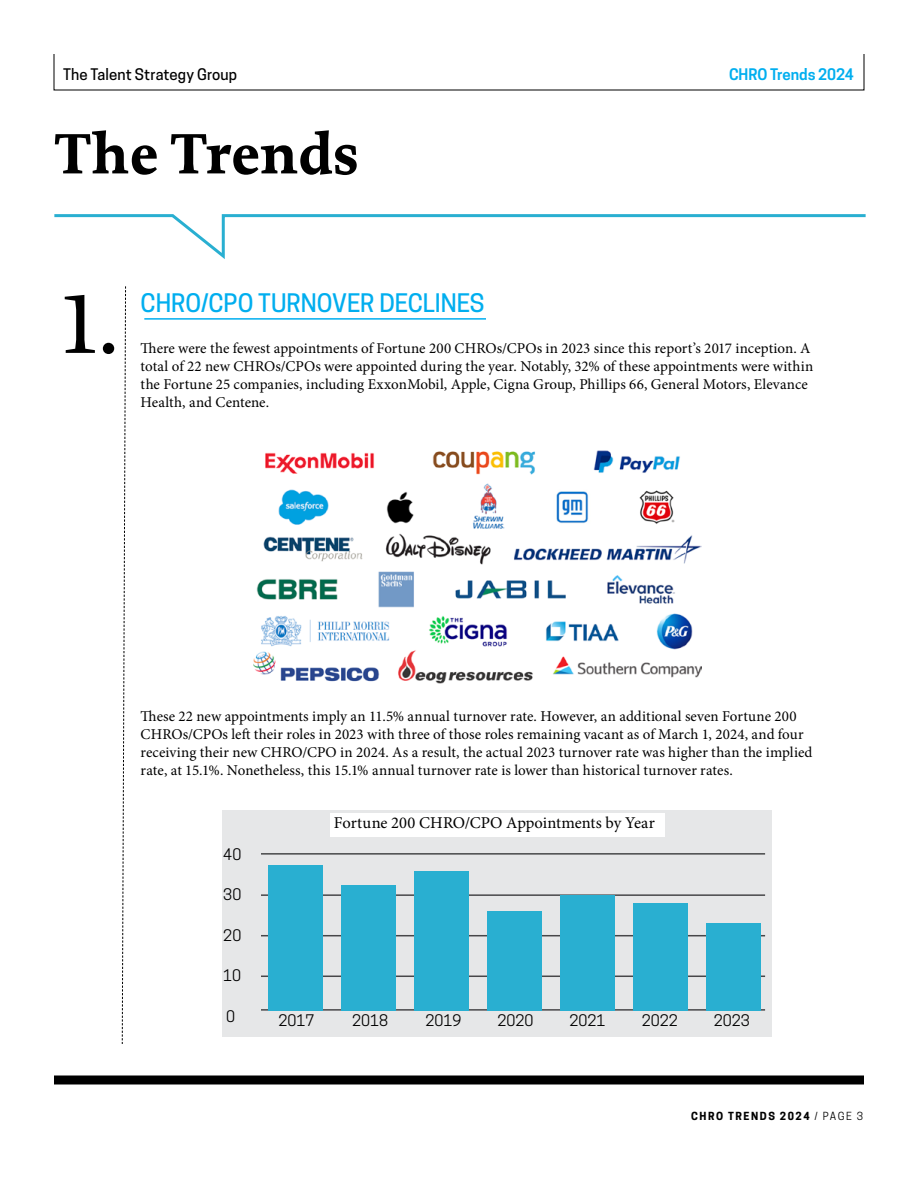
<style>
.page{position:relative;width:918px;height:1188px;background:#fff}
.page>*{position:absolute;margin:0;border:0;box-sizing:border-box;transform-origin:0 0}
.t1{font:500 88.65px "Proforma";color:#000}
.t2{font:700 60px "Proforma";color:#000}
.t3{font:500 24px "Cooper Hewitt";color:#00aeef}
.t4{font:16.5px "Minion Pro";color:#000}
.t5{font:15px/18px "Minion Pro";color:#000}
.t6{font:15px "Cooper Hewitt";color:#000}
.t7{font:500 15px "Cooper Hewitt";letter-spacing:.005em;color:#000}
.t8{font:600 15px "Cooper Hewitt";letter-spacing:-.005em;color:#00aeef}
.t9{font:700 10.5px "Cooper Hewitt";letter-spacing:.15em;color:#000}
.s1{font-weight:400}
</style>
<div class="page">
<div style="left:54px;top:1076px;width:810px;height:8px;background:#000"></div>
<svg style="left:54px;top:214px;width:812px;height:45px"></svg>
<hr style="left:144px;top:318px;width:342px;height:2px;background:#00aeef">
<svg style="left:122px;top:286px;width:4px;height:758px"></svg>
<img style="left:253px;top:450px;width:448px;height:233px">
<div style="left:222px;top:810px;width:550px;height:227px;background:#e6e7e8"></div>
<div style="left:330px;top:814px;width:334px;height:23px;background:#fff"></div>
<hr style="left:261px;top:853px;width:504px;height:2px;background:#474749">
<hr style="left:261px;top:894px;width:504px;height:2px;background:#474749">
<hr style="left:261px;top:976px;width:504px;height:1px;background:#474749">
<hr style="left:261px;top:935px;width:504px;height:1px;background:#474749">
<hr style="left:261px;top:1009px;width:504px;height:2px;background:#474749">
<div style="left:268px;top:865px;width:55px;height:146px;background:#29afd1"></div>
<div style="left:560px;top:895px;width:55px;height:116px;background:#29afd1"></div>
<div style="left:487px;top:911px;width:55px;height:100px;background:#29afd1"></div>
<div style="left:414px;top:871px;width:55px;height:140px;background:#29afd1"></div>
<div style="left:341px;top:886px;width:55px;height:125px;background:#29afd1"></div>
<div style="left:633px;top:903px;width:55px;height:108px;background:#29afd1"></div>
<div style="left:706px;top:923px;width:55px;height:88px;background:#29afd1"></div>
<p class="t7" style="left:63px;top:65px;width:176px">The Talent Strategy Group</p>
<h2 class="t2" style="left:54px;top:116px;width:306px">The Trends</h2>
<p class="t8" style="left:729px;top:65px;width:126px">CHRO Trends 2024</p>
<h1 class="t1" style="left:57px;top:269px;width:63px">1.</h1>
<h3 class="t3" style="left:141px;top:289px;width:345px">CHRO/CPO TURNOVER DECLINES</h3>
<p class="t5" style="left:141px;top:339px;width:674px">There were the fewest appointments of Fortune 200 CHROs/CPOs in 2023 since this report’s 2017 inception. A total of 22 new CHROs/CPOs were appointed during the year. Notably, 32% of these appointments were within the Fortune 25 companies, including ExxonMobil, Apple, Cigna Group, Phillips 66, General Motors, Elevance Health, and Centene.</p>
<p class="t5" style="left:141px;top:707px;width:673px">These 22 new appointments imply an 11.5% annual turnover rate. However, an additional seven Fortune 200<br>CHROs/CPOs left their roles in 2023 with three of those roles remaining vacant as of March 1, 2024, and four receiving their new CHRO/CPO in 2024. As a result, the actual 2023 turnover rate was higher than the implied rate, at 15.1%. Nonetheless, this 15.1% annual turnover rate is lower than historical turnover rates.</p>
<p class="t6" style="left:223px;top:845px;width:20px">40</p>
<p class="t6" style="left:223px;top:886px;width:20px">30</p>
<p class="t6" style="left:223px;top:926px;width:20px">20</p>
<p class="t6" style="left:223px;top:967px;width:19px">10</p>
<p class="t4" style="left:334px;top:812px;width:323px">Fortune 200 CHRO/CPO Appointments by Year</p>
<p class="t6" style="left:226px;top:1007px;width:10px">0</p>
<p class="t6" style="left:279px;top:1011px;width:37px">2017</p>
<p class="t6" style="left:352px;top:1011px;width:37px">2018</p>
<p class="t6" style="left:425px;top:1011px;width:37px">2019</p>
<p class="t6" style="left:497px;top:1011px;width:37px">2020</p>
<p class="t6" style="left:570px;top:1011px;width:37px">2021</p>
<p class="t6" style="left:642px;top:1011px;width:37px">2022</p>
<p class="t6" style="left:714px;top:1011px;width:37px">2023</p>
<p class="t9" style="left:691px;top:1110px;width:173px">CHRO TRENDS 2024 <span class="s1">/ PAGE 3</span></p>
</div>
